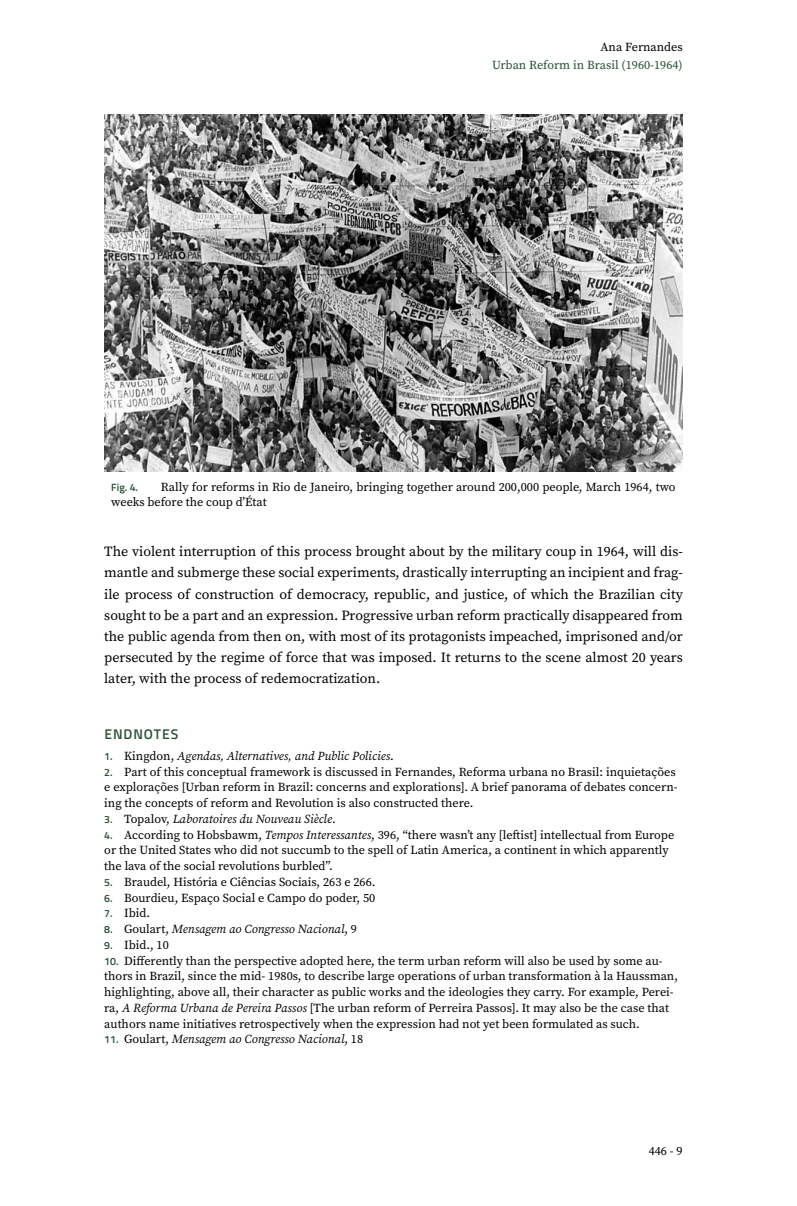
<style>
.page{position:relative;width:797px;height:1206px;background:#fff}
.page>*{position:absolute;margin:0;border:0;box-sizing:border-box;transform-origin:0 0}
.t1{font:14px/21px "Source Serif Pro";color:#000;text-align:justify}
.t2{font:600 14px "Titillium Web";letter-spacing:.065em;color:#285136}
.t3{font:12.25px/15.8px "Source Serif Pro";color:#000}
.t4{font:italic 12.25px "Source Serif Pro";color:#000}
.t5{font:12.25px "Source Serif Pro";color:#285136}
.t6{font:600 10.5px "Titillium Web";color:#285136}
.s1{font-family:"Titillium Web";font-weight:600;font-style:normal;font-size:10.5px;color:#285136}
.s2{font-style:normal}
.s3{font-family:"Titillium Web";font-weight:600;font-size:10.5px;color:#285136}
.s4{font-style:italic}
</style>
<div class="page">
<img style="left:104px;top:114px;width:578px;height:357px">
<p class="t3" style="left:600px;top:39px;width:84px">Ana Fernandes</p>
<p class="t5" style="left:492px;top:56px;width:192px">Urban Reform in Brasil (1960-1964)</p>
<p class="t3" style="left:111px;top:479px;width:565px;line-height:14.7px;text-indent:50px">Rally for reforms in Rio de Janeiro, bringing together around 200,000 people, March 1964, two weeks before the coup d’État</p>
<p class="t1" style="left:104px;top:541px;width:579px">The violent interruption of this process brought about by the military coup in 1964, will dis&shy;mantle and submerge these social experiments, drastically interrupting an incipient and frag&shy;ile process of construction of democracy, republic, and justice, of which the Brazilian city sought to be a part and an expression. Progressive urban reform practically disappeared from the public agenda from then on, with most of its protagonists impeached, imprisoned and/or persecuted by the regime of force that was imposed. It returns to the scene almost 20 years later, with the process of redemocratization.</p>
<p class="t6" style="left:111px;top:479px;width:28px">Fig. 4.</p>
<p class="t2" style="left:104px;top:723px;width:76px">ENDNOTES</p>
<p class="t4" style="left:104px;top:748px;width:291px"><span class="s1">1.</span> <span class="s2">Kingdon,</span> Agendas, Alternatives, and Public Policies<span class="s2">.</span></p>
<p class="t3" style="left:104px;top:763px;width:574px"><span class="s3">2.</span> Part of this conceptual framework is discussed in Fernandes, Reforma urbana no Brasil: inquietações e explorações [Urban reform in Brazil: concerns and explorations]. A brief panorama of debates concern&shy;ing the concepts of reform and Revolution is also constructed there.</p>
<p class="t4" style="left:104px;top:811px;width:233px"><span class="s1">3.</span> <span class="s2">Topalov,</span> Laboratoires du Nouveau Siècle<span class="s2">.</span></p>
<p class="t3" style="left:104px;top:826px;width:571px"><span class="s3">4.</span> According to Hobsbawm, <span class="s4">Tempos Interessantes</span>, 396, “there wasn’t any [leftist] intellectual from Europe or the United States who did not succumb to the spell of Latin America, a continent in which apparently the lava of the social revolutions burbled”.</p>
<p class="t3" style="left:104px;top:874px;width:273px"><span class="s3">5.</span> Braudel, História e Ciências Sociais, 263 e 266.</p>
<p class="t3" style="left:104px;top:889px;width:272px"><span class="s3">6.</span> Bourdieu, Espaço Social e Campo do poder, 50</p>
<p class="t3" style="left:104px;top:905px;width:47px"><span class="s3">7.</span> Ibid.</p>
<p class="t4" style="left:104px;top:921px;width:254px"><span class="s1">8.</span> <span class="s2">Goulart,</span> Mensagem ao Congresso Nacional<span class="s2">, 9</span></p>
<p class="t3" style="left:104px;top:937px;width:66px"><span class="s3">9.</span> Ibid., 10</p>
<p class="t3" style="left:104px;top:952px;width:575px"><span class="s3">10.</span> Differently than the perspective adopted here, the term urban reform will also be used by some au&shy;thors in Brazil, since the mid- 1980s, to describe large operations of urban transformation à la Haussman, highlighting, above all, their character as public works and the ideologies they carry. For example, Perei&shy;ra, <span class="s4">A Reforma Urbana de Pereira Passos</span> [The urban reform of Perreira Passos]. It may also be the case that authors name initiatives retrospectively when the expression had not yet been formulated as such.</p>
<p class="t4" style="left:104px;top:1032px;width:260px"><span class="s1">11.</span> <span class="s2">Goulart,</span> Mensagem ao Congresso Nacional<span class="s2">, 18</span></p>
<p class="t3" style="left:648px;top:1143px;width:36px">446 - 9</p>
</div>
